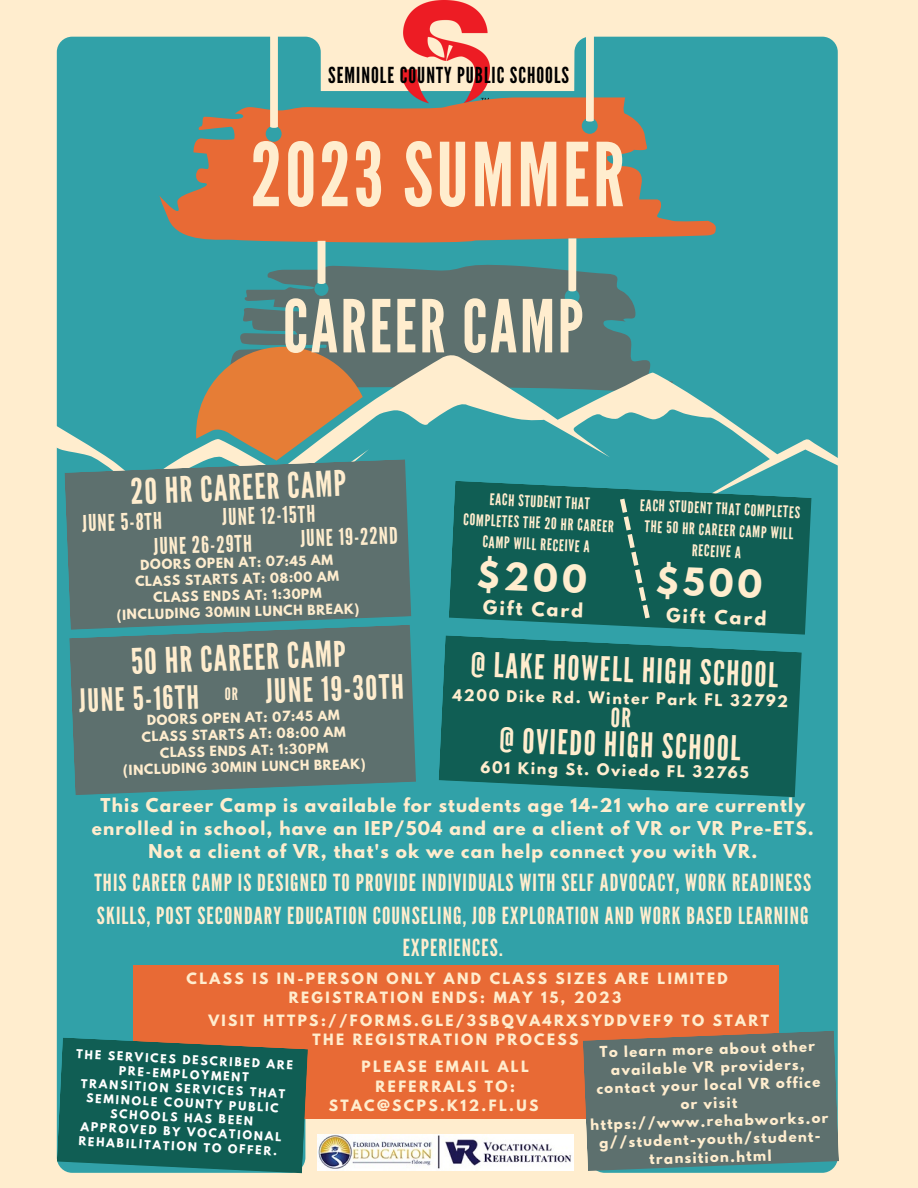
<style>
.page{position:relative;width:918px;height:1188px;background:#ffedce}
.page>*{position:absolute;margin:0;border:0;box-sizing:border-box;transform-origin:0 0}
.t1{font:87.75px "League Gothic";letter-spacing:.035em;color:#ffedce}
.t2{font:72.75px "League Gothic";letter-spacing:.035em;color:#ffedce}
.t3{font:35.25px "League Gothic";color:#ffedce}
.t4{font:34.05px "League Gothic";color:#ffedce}
.t5{font:700 33.9px "League Spartan";color:#ffedce}
.t6{font:33.6px "League Gothic";color:#ffedce}
.t7{font:32.1px "League Gothic";color:#ffedce}
.t8{font:23.55px/32.7px "League Gothic";letter-spacing:.045em;color:#ffedce;text-align:center}
.t9{font:23.1px/24.2px "League Gothic";color:#ffedce}
.t10{font:22.05px "League Gothic";letter-spacing:.045em;color:#000}
.t11{font:700 17.4px "League Spartan";color:#ffedce}
.t12{font:17.1px "League Gothic";color:#ffedce}
.t13{font:700 16.95px/23.2px "League Spartan";letter-spacing:.07em;color:#ffedce;text-align:center}
.t14{font:16.05px/21.5px "League Gothic";color:#ffedce;text-align:center}
.t15{font:700 14.4px "League Spartan";color:#ffedce}
.t16{font:700 13.8px/19.4px "League Spartan";letter-spacing:.175em;color:#ffedce;text-align:center}
.t17{font:700 13.35px/18px "League Spartan";color:#ffedce;text-align:center}
.t18{font:700 12.3px/16.5px "League Spartan";color:#ffedce;text-align:center}
.t19{font:700 10.8px/14.4px "League Spartan";color:#fff;text-align:center}
</style>
<div class="page">
<div style="left:57px;top:37px;width:781px;height:1136px;background:#31a1a8"></div>
<img style="left:401px;top:0;width:88px;height:97px">
<div style="left:133px;top:965px;width:645px;height:154px;background:#e86a35"></div>
<svg style="left:159px;top:97px;width:557px;height:147px;background:#b97752"></svg>
<svg style="left:227px;top:264px;width:446px;height:88px;background:#527b7c"></svg>
<svg style="left:568px;top:238px;width:8px;height:53px"></svg>
<svg style="left:318px;top:241px;width:8px;height:43px"></svg>
<svg style="left:586px;top:37px;width:8px;height:85px"></svg>
<svg style="left:270px;top:37px;width:8px;height:91px"></svg>
<svg style="left:69px;top:625px;width:347px;height:170px;background:#597372"></svg>
<svg style="left:439px;top:635px;width:363px;height:162px;background:#14665e"></svg>
<svg style="left:56px;top:352px;width:782px;height:164px;fill:#31a1a8"></svg>
<svg style="left:196px;top:347px;width:167px;height:112px;background:#ba8e5f"></svg>
<svg style="left:57px;top:1037px;width:251px;height:136px;background:#1d6358"></svg>
<svg style="left:583px;top:1031px;width:256px;height:140px;background:#64726e"></svg>
<img style="left:318px;top:1134px;width:255px;height:36px">
<svg style="left:449px;top:481px;width:362px;height:154px;background:#14675f"></svg>
<svg style="left:620px;top:499px;width:30px;height:119px;background:#2c6e62"></svg>
<svg style="left:64px;top:459px;width:347px;height:171px;background:#5b7573"></svg>
<svg style="left:611px;top:707px;width:20px;height:21px"></svg>
<h3 class="t10" style="left:328px;top:62px;width:243px">SEMINOLE COUNTY PUBLIC SCHOOLS</h3>
<h1 class="t1" style="left:251px;top:124px;width:375px">2023 SUMMER</h1>
<h2 class="t2" style="left:283px;top:284px;width:302px">CAREER CAMP</h2>
<h3 class="t3" style="left:130px;top:471px;width:217px;rotate:-2deg">20 HR CAREER CAMP</h3>
<h3 class="t9" style="left:299px;top:503px;width:99px;text-indent:-77px;rotate:-2deg">JUNE 12-15TH<br>JUNE 19-22ND</h3>
<h3 class="t9" style="left:82px;top:512px;width:81px;rotate:-2deg">JUNE 5-8TH</h3>
<p class="t18" style="left:116px;top:558px;width:244px;rotate:-1deg">DOORS OPEN AT: 07:45 AM<br>CLASS STARTS AT: 08:00 AM<br>CLASS ENDS AT: 1:30PM (INCLUDING 30MIN LUNCH BREAK)</p>
<h3 class="t9" style="left:153px;top:535px;width:100px;rotate:-2deg">JUNE 26-29TH</h3>
<p class="t14" style="left:465px;top:487px;width:152px;rotate:3deg">EACH STUDENT THAT<br>COMPLETES THE 20 HR CAREER<br>CAMP WILL RECEIVE A</p>
<h3 class="t5" style="left:477px;top:558px;width:112px;rotate:2deg">$200</h3>
<p class="t11" style="left:483px;top:599px;width:102px;rotate:2deg">Gift Card</p>
<p class="t14" style="left:641px;top:494px;width:162px;rotate:3deg">EACH STUDENT THAT COMPLETES<br>THE 50 HR CAREER CAMP WILL<br>RECEIVE A</p>
<h3 class="t5" style="left:657px;top:564px;width:108px;rotate:2deg">$500</h3>
<p class="t11" style="left:667px;top:606px;width:102px;rotate:2deg">Gift Card</p>
<h3 class="t3" style="left:130px;top:641px;width:217px;rotate:-2deg">50 HR CAREER CAMP</h3>
<h3 class="t6" style="left:265px;top:672px;width:140px;rotate:-2deg">JUNE 19-30TH</h3>
<h3 class="t7" style="left:79px;top:682px;width:121px;rotate:-2deg">JUNE 5-16TH</h3>
<p class="t12" style="left:225px;top:684px;width:15px">OR</p>
<p class="t18" style="left:122px;top:713px;width:244px;rotate:-1deg">DOORS OPEN AT: 07:45 AM<br>CLASS STARTS AT: 08:00 AM<br>CLASS ENDS AT: 1:30PM (INCLUDING 30MIN LUNCH BREAK)</p>
<h3 class="t4" style="left:472px;top:645px;width:309px;rotate:2deg">@ LAKE HOWELL HIGH SCHOOL</h3>
<p class="t15" style="left:453px;top:688px;width:337px;rotate:1deg">4200 Dike Rd. Winter Park FL 32792</p>
<h3 class="t4" style="left:500px;top:720px;width:243px;rotate:2deg">@ OVIEDO HIGH SCHOOL</h3>
<p class="t15" style="left:481px;top:761px;width:270px;rotate:1deg">601 King St. Oviedo FL 32765</p>
<p class="t13" style="left:92px;top:796px;width:723px">This Career Camp is available for students age 14-21 who are currently enrolled in school, have an IEP/504 and are a client of VR or VR Pre-ETS.<br>Not a client of VR, that's ok we can help connect you with VR.</p>
<h3 class="t8" style="left:94px;top:867px;width:718px">THIS CAREER CAMP IS DESIGNED TO PROVIDE INDIVIDUALS WITH SELF ADVOCACY, WORK READINESS<br>SKILLS, POST SECONDARY EDUCATION COUNSELING, JOB EXPLORATION AND WORK BASED LEARNING<br>EXPERIENCES.</h3>
<p class="t16" style="left:187px;top:970px;width:543px">CLASS IS IN-PERSON ONLY AND CLASS SIZES ARE LIMITED<br>REGISTRATION ENDS: MAY 15, 2023</p>
<p class="t16" style="left:313px;top:1012px;width:458px;text-align:left;text-indent:-104px">VISIT HTTPS://FORMS.GLE/3SBQVA4RXSYDDVEF9 TO START<br>THE REGISTRATION PROCESS</p>
<p class="t19" style="left:77px;top:1048px;width:218px;rotate:3deg">THE SERVICES DESCRIBED ARE<br>PRE-EMPLOYMENT<br>TRANSITION SERVICES THAT<br>SEMINOLE COUNTY PUBLIC<br>SCHOOLS HAS BEEN<br>APPROVED BY VOCATIONAL<br>REHABILITATION TO OFFER.</p>
<p class="t17" style="left:588px;top:1046px;width:240px;rotate:-2deg">To learn more about other available VR providers, contact your local VR office or visit https://www.rehabworks.or g//student-youth/student&shy;transition.html</p>
<p class="t16" style="left:362px;top:1059px;width:169px">PLEASE EMAIL ALL</p>
<p class="t16" style="left:376px;top:1078px;width:141px">REFERRALS TO:</p>
<p class="t16" style="left:329px;top:1097px;width:211px">STAC@SCPS.K12.FL.US</p>
</div>
